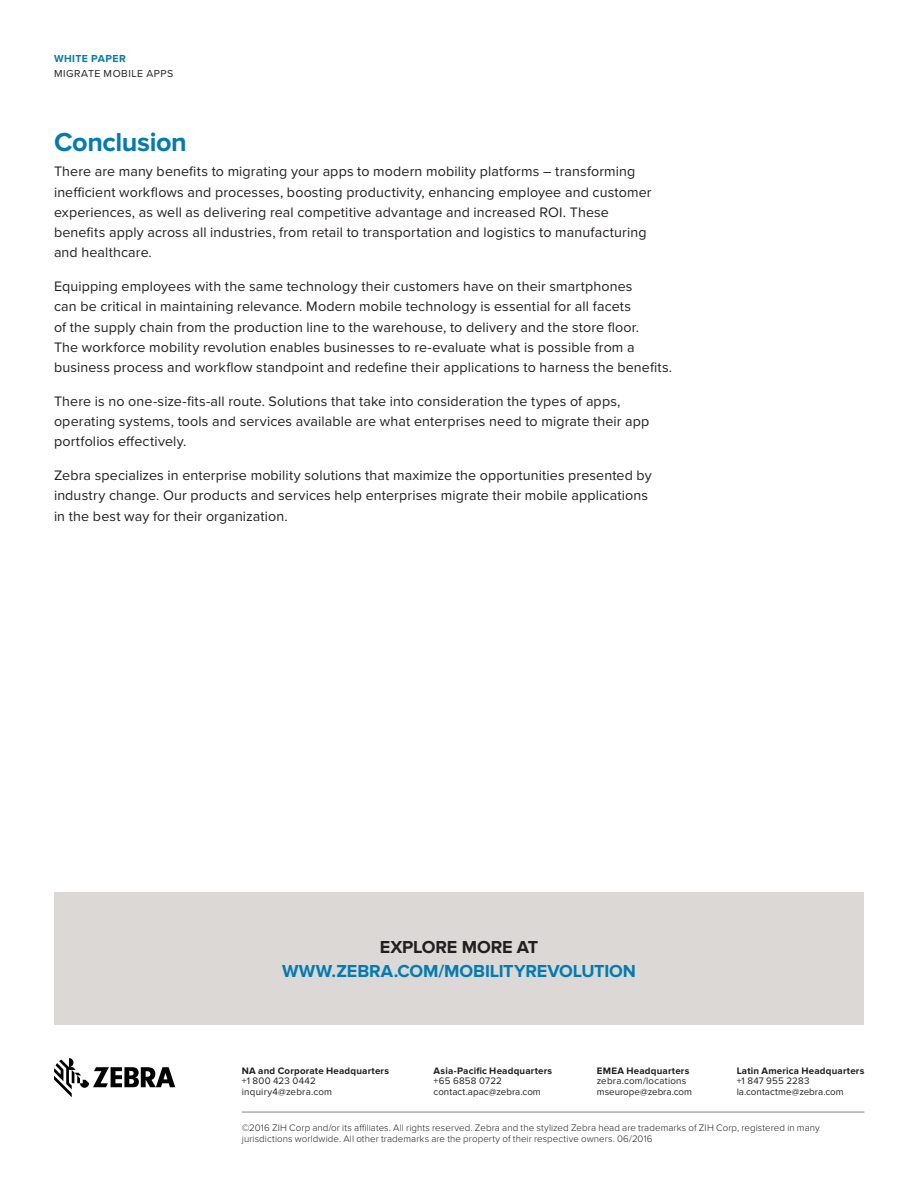
<style>
.page{position:relative;width:918px;height:1188px;background:#fff}
.page>*{position:absolute;margin:0;border:0;box-sizing:border-box;transform-origin:0 0}
.t1{font:700 27px "Proxima Nova";color:#007cb1}
.t2{font:700 18px "Proxima Nova";letter-spacing:-.005em;color:#007cb1}
.t3{font:700 18px "Proxima Nova";letter-spacing:-.005em;color:#231f20}
.t4{font:14.25px/20.2px "Proxima Nova";letter-spacing:.01em;color:#231f20}
.t5{font:10.5px "Proxima Nova";letter-spacing:.05em;color:#231f20}
.t6{font:700 10.5px "Proxima Nova";letter-spacing:.04em;color:#007cb1}
.t7{font:300 9.75px/10.5px "Proxima Nova";letter-spacing:.01em;color:#231f20}
.t8{font:9.75px/10.5px "Proxima Nova";letter-spacing:.01em;color:#231f20}
.t9{font:700 9.75px "Proxima Nova";letter-spacing:.025em;color:#231f20}
</style>
<div class="page">
<svg style="left:54px;top:1058px;width:121px;height:39px"></svg>
<hr style="left:242px;top:1112px;width:622px;height:1px;background:#7e868d">
<div style="left:54px;top:893px;width:810px;height:132px;background:#dcd8d5"></div>
<p class="t6" style="left:54px;top:53px;width:73px">WHITE PAPER</p>
<p class="t5" style="left:54px;top:67px;width:121px">MIGRATE MOBILE APPS</p>
<h1 class="t1" style="left:54px;top:126px;width:134px">Conclusion</h1>
<p class="t4" style="left:54px;top:162px;width:599px">There are many benefits to migrating your apps to modern mobility platforms – transforming inefficient workflows and processes, boosting productivity, enhancing employee and customer experiences, as well as delivering real competitive advantage and increased ROI. These benefits apply across all industries, from retail to transportation and logistics to manufacturing and healthcare.</p>
<p class="t4" style="left:54px;top:277px;width:620px">Equipping employees with the same technology their customers have on their smartphones<br>can be critical in maintaining relevance. Modern mobile technology is essential for all facets<br>of the supply chain from the production line to the warehouse, to delivery and the store floor.<br>The workforce mobility revolution enables businesses to re-evaluate what is possible from a business process and workflow standpoint and redefine their applications to harness the benefits.</p>
<p class="t4" style="left:54px;top:391px;width:597px">There is no one-size-fits-all route. Solutions that take into consideration the types of apps, operating systems, tools and services available are what enterprises need to migrate their app portfolios effectively.</p>
<p class="t4" style="left:54px;top:466px;width:599px">Zebra specializes in enterprise mobility solutions that maximize the opportunities presented by industry change. Our products and services help enterprises migrate their mobile applications in the best way for their organization.</p>
<p class="t3" style="left:380px;top:936px;width:160px">EXPLORE MORE AT</p>
<p class="t2" style="left:282px;top:960px;width:355px">WWW.ZEBRA.COM/MOBILITYREVOLUTION</p>
<p class="t9" style="left:242px;top:1065px;width:149px">NA and Corporate Headquarters</p>
<p class="t8" style="left:242px;top:1076px;width:92px">+1 800 423 0442 inquiry4@zebra.com</p>
<p class="t9" style="left:434px;top:1065px;width:120px">Asia-Pacific Headquarters</p>
<p class="t8" style="left:434px;top:1076px;width:109px">+65 6858 0722 contact.apac@zebra.com</p>
<p class="t9" style="left:597px;top:1065px;width:94px">EMEA Headquarters</p>
<p class="t8" style="left:597px;top:1076px;width:97px">zebra.com/locations mseurope@zebra.com</p>
<p class="t9" style="left:737px;top:1065px;width:129px">Latin America Headquarters</p>
<p class="t8" style="left:737px;top:1076px;width:109px">+1 847 955 2283 la.contactme@zebra.com</p>
<p class="t7" style="left:242px;top:1123px;width:579px">©2016 ZIH Corp and/or its affiliates. All rights reserved. Zebra and the stylized Zebra head are trademarks of ZIH Corp, registered in many jurisdictions worldwide. All other trademarks are the property of their respective owners. 06/2016</p>
</div>
